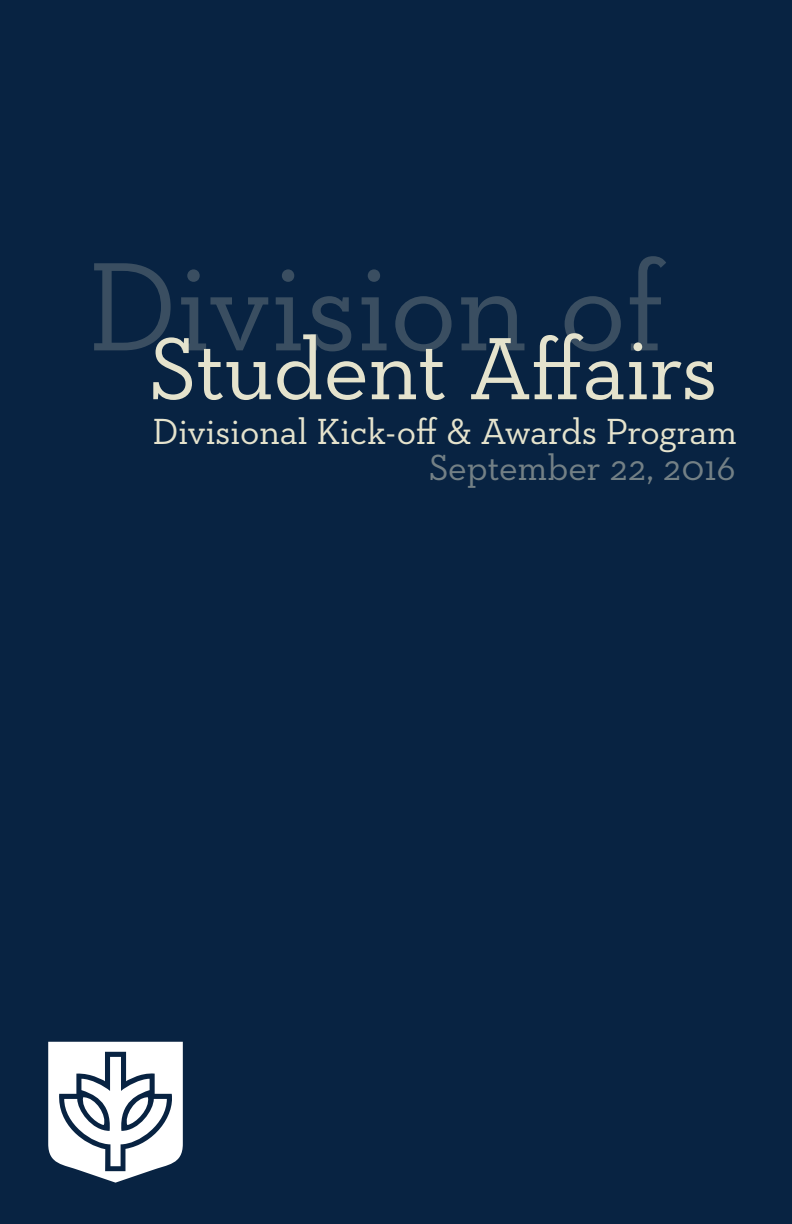
<style>
.page{position:relative;width:792px;height:1224px;background:#082342}
.page>*{position:absolute;margin:0;border:0;box-sizing:border-box;transform-origin:0 0}
.t1{font:128.2px "Neutraface Slab Text";color:#e5e3cd}
.t2{font:89.8px "Neutraface Slab Text";letter-spacing:-.005em;color:#e5e3cd}
.t3{font:37px/36px "Neutraface Slab Text";letter-spacing:-.005em;color:#e5e3cd;text-align:right}
</style>
<div class="page">
<svg style="left:48px;top:1042px;width:135px;height:141px"></svg>
<h1 class="t1" style="left:87px;top:227px;width:580px">Division of</h1>
<h2 class="t2" style="left:149px;top:313px;width:571px">Student Affairs</h2>
<p class="t3" style="left:153px;top:413px;width:586px">Divisional Kick-off &amp; Awards Program<br>September 22, 2016</p>
</div>
